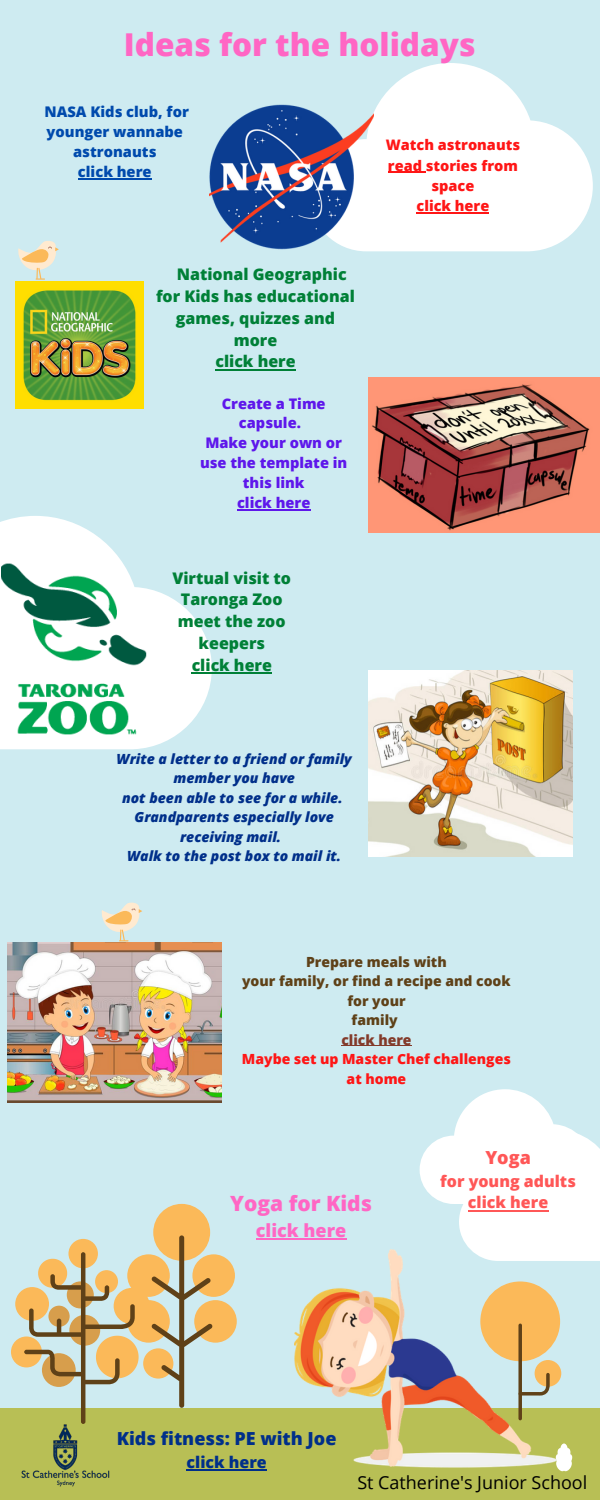
<style>
.page{position:relative;width:600px;height:1500px;background:#ceebf1}
.page>*{position:absolute;margin:0;border:0;box-sizing:border-box;transform-origin:0 0}
.t1{font:800 31.5px "Open Sans";color:#ff66c4}
.t2{font:800 21px "Open Sans";color:#ff66c4}
.t3{font:18px "Open Sans";color:#000}
.t4{font:800 18px "Open Sans";color:#002f8a}
.t5{font:800 18px "Open Sans";color:#ff66c4}
.t6{font:800 18px "Open Sans";color:#ff5757}
.t7{font:800 16px/21.8px "Open Sans";color:#008037;text-align:center}
.t8{font:800 16px/21.8px "Open Sans";color:#ff5757;text-align:center}
.t9{font:800 16px "Open Sans";color:#002f8a}
.t10{font:800 14.7px/20px "Open Sans";color:#004aad;text-align:center}
.t11{font:800 14.6px/19.9px "Open Sans";color:#5e17eb;text-align:center}
.t12{font:800 14.5px/20.2px "Open Sans";color:#ff1616;text-align:center}
.t13{font:italic 800 14px/19.5px "Open Sans";color:#002f8a;text-align:center}
.t14{font:800 14px/19.5px "Open Sans";color:#5f4118;text-align:center}
.t15{font:800 14px/19.5px "Open Sans";color:#ff1616;text-align:center}
.t16{font:800 14px "Open Sans";color:#833a2a}
</style>
<div class="page">
<div style="left:0;top:1408px;width:600px;height:92px;background:#b8bf55"></div>
<div style="left:192px;top:1254px;width:43px;height:43px;background:#fbb959;border-radius:50%"></div>
<div style="left:153px;top:1204px;width:57px;height:57px;background:#fbb959;border-radius:50%"></div>
<div style="left:127px;top:1254px;width:43px;height:43px;background:#fbb959;border-radius:50%"></div>
<div style="left:194px;top:1300px;width:43px;height:43px;background:#fbb959;border-radius:50%"></div>
<div style="left:127px;top:1300px;width:43px;height:43px;background:#fbb959;border-radius:50%"></div>
<div style="left:143px;top:1348px;width:30px;height:31px;background:#fbb959;border-radius:50%"></div>
<svg style="left:151px;top:1235px;width:62px;height:173px"></svg>
<div style="left:11px;top:1337px;width:31px;height:30px;background:#fbb959;border-radius:50%"></div>
<div style="left:15px;top:1287px;width:34px;height:34px;background:#fbb959;border-radius:50%"></div>
<div style="left:114px;top:1288px;width:36px;height:36px;background:#fbb959;border-radius:50%"></div>
<div style="left:68px;top:1239px;width:30px;height:29px;background:#fbb959;border-radius:50%"></div>
<svg style="left:24px;top:1252px;width:115px;height:166px"></svg>
<div style="left:535px;top:1360px;width:26px;height:27px;background:#fbb959;border-radius:50%"></div>
<svg style="left:373px;top:63px;width:220px;height:188px;fill:#fff"></svg>
<svg style="left:18px;top:241px;width:41px;height:39px"></svg>
<svg style="left:557px;top:1444px;width:15px;height:27px"></svg>
<svg style="left:0;top:516px;width:212px;height:233px"></svg>
<svg style="left:420px;top:1089px;width:180px;height:172px"></svg>
<svg style="left:101px;top:902px;width:41px;height:39px"></svg>
<hr style="left:78px;top:178px;width:74px;height:2px;background:#004aad">
<img style="left:209px;top:104px;width:164px;height:148px">
<hr style="left:215px;top:369px;width:81px;height:1px;background:#008037">
<img style="left:16px;top:281px;width:127px;height:128px">
<hr style="left:237px;top:509px;width:73px;height:2px;background:#5e17eb">
<hr style="left:388px;top:172px;width:38px;height:1px;background:#ff1616">
<hr style="left:417px;top:212px;width:72px;height:1px;background:#ff1616">
<hr style="left:256px;top:1238px;width:90px;height:1px;background:#ff66c4">
<hr style="left:468px;top:1210px;width:80px;height:1px;background:#ff5757">
<hr style="left:192px;top:672px;width:80px;height:2px;background:#008037">
<img style="left:1px;top:549px;width:166px;height:201px">
<hr style="left:187px;top:1469px;width:80px;height:2px;background:#002f8a">
<hr style="left:341px;top:1046px;width:71px;height:1px;background:#833a2a">
<img style="left:7px;top:943px;width:215px;height:159px">
<img style="left:295px;top:1228px;width:262px;height:240px">
<img style="left:369px;top:378px;width:231px;height:155px">
<img style="left:369px;top:670px;width:204px;height:186px">
<img style="left:21px;top:1418px;width:89px;height:69px">
<h1 class="t1" style="left:124px;top:22px;width:353px">Ideas for the holidays</h1>
<p class="t10" style="left:45px;top:101px;width:146px">NASA Kids club, for younger wannabe astronauts<br>click here</p>
<p class="t7" style="left:177px;top:263px;width:171px">National Geographic</p>
<p class="t7" style="left:156px;top:285px;width:200px">for Kids has educational</p>
<p class="t7" style="left:176px;top:307px;width:161px">games, quizzes and</p>
<p class="t7" style="left:234px;top:329px;width:45px">more</p>
<p class="t7" style="left:215px;top:350px;width:82px">click here</p>
<p class="t11" style="left:200px;top:393px;width:149px">Create a Time capsule.<br>Make your own or use the template in this link<br>click here</p>
<p class="t7" style="left:172px;top:566px;width:120px">Virtual visit to<br>Taronga Zoo meet the zoo keepers<br>click here</p>
<p class="t12" style="left:386px;top:135px;width:136px">Watch astronauts read stories from space<br>click here</p>
<p class="t13" style="left:117px;top:749px;width:237px">Write a letter to a friend or family member you have<br>not been able to see for a while.<br>Grandparents especially love receiving mail.<br>Walk to the post box to mail it.</p>
<p class="t14" style="left:242px;top:952px;width:270px">Prepare meals with<br>your family, or find a recipe and cook for your<br>family</p>
<p class="t16" style="left:341px;top:1030px;width:72px">click here</p>
<p class="t15" style="left:242px;top:1049px;width:270px">Maybe set up Master Chef challenges at home</p>
<h2 class="t2" style="left:230px;top:1188px;width:143px">Yoga for Kids</h2>
<p class="t5" style="left:256px;top:1217px;width:92px">click here</p>
<p class="t6" style="left:485px;top:1145px;width:47px">Yoga</p>
<p class="t8" style="left:440px;top:1170px;width:137px">for young adults click here</p>
<p class="t4" style="left:117px;top:1426px;width:221px">Kids fitness: PE with Joe</p>
<p class="t9" style="left:187px;top:1451px;width:82px">click here</p>
<p class="t3" style="left:357px;top:1470px;width:231px">St Catherine's Junior School</p>
</div>
